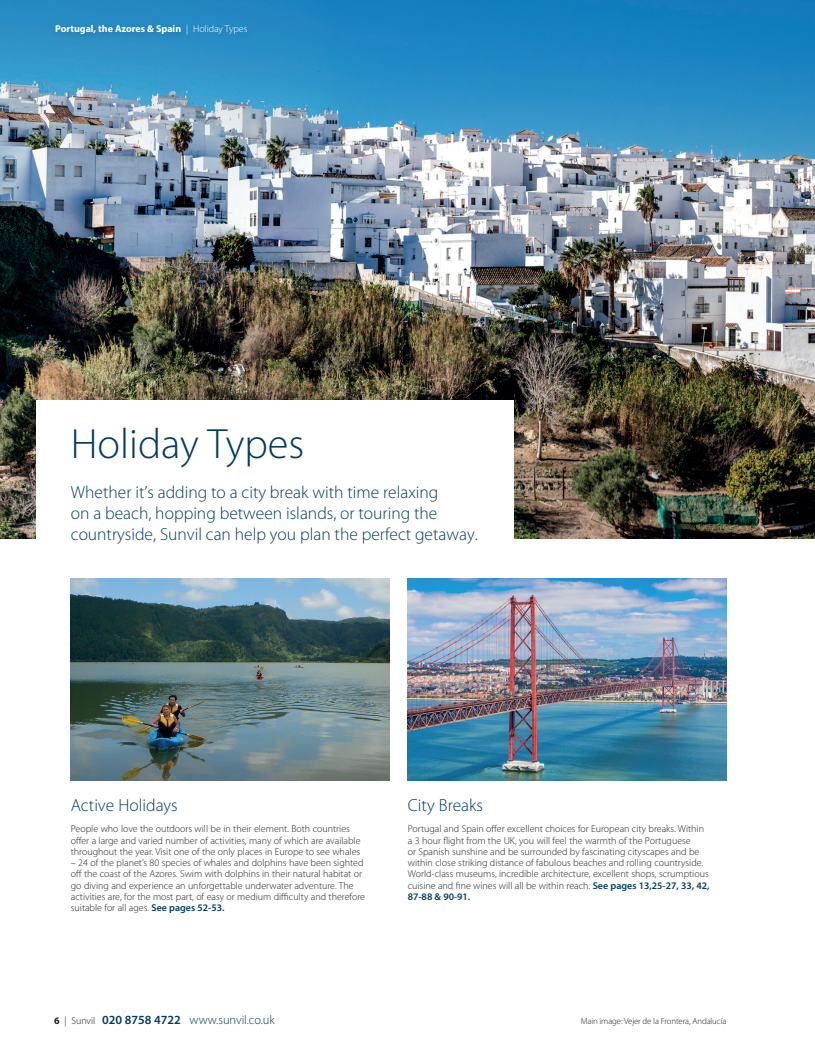
<style>
.page{position:relative;width:815px;height:1056px;background:#fff}
.page>*{position:absolute;margin:0;border:0;box-sizing:border-box;transform-origin:0 0}
.t1{font:300 42.5px "Myriad Pro";color:#023b61}
.t2{font:300 17.5px "Myriad Pro";color:#023b61}
.t3{font:300 12.5px "Myriad Pro";letter-spacing:-.005em;color:#023b61}
.t4{font:300 10px/11.2px "Myriad Pro";color:#231f20}
.t5{font:700 10px "Myriad Pro";letter-spacing:-.005em;color:#fff}
.Booking_Titles{font:300 8.75px "Myriad Pro";letter-spacing:-.01em;color:#231f20}
.s1{font-weight:300}
.s2{font-weight:600;color:#023b61}
.s3{font-weight:700;font-size:10px;color:#231f20}
.s4{font-size:10px;color:#231f20}
.s5{font-weight:600}
</style>
<div class="page">
<img style="left:71px;top:579px;width:319px;height:202px">
<img style="left:407px;top:579px;width:319px;height:202px">
<img style="left:0;top:0;width:815px;height:539px">
<div style="left:50px;top:20px;width:205px;height:22px;background:#2789c1"></div>
<div style="left:37px;top:400px;width:477px;height:140px;background:#fff"></div>
<p class="t5" style="left:55px;top:22px;width:194px">Portugal, the Azores &amp; Spain <span class="s1">| Holiday Types</span></p>
<p class="t1" style="left:71px;top:421px;width:235px">Holiday Types</p>
<p class="t2" style="left:71px;top:482px;width:369px">Whether it’s adding to a city break with time relaxing</p>
<p class="t2" style="left:71px;top:503px;width:368px">on a beach, hopping between islands, or touring the</p>
<p class="t2" style="left:71px;top:524px;width:408px">countryside, Sunvil can help you plan the perfect getaway.</p>
<p class="t2" style="left:71px;top:796px;width:108px">Active Holidays</p>
<p class="t2" style="left:408px;top:796px;width:77px">City Breaks</p>
<p class="t4" style="left:71px;top:824px;width:291px">People who love the outdoors will be in their element. Both countries offer a large and varied number of activities, many of which are available throughout the year. Visit one of the only places in Europe to see whales</p>
<p class="t4" style="left:71px;top:857px;width:296px">– 24 of the planet’s 80 species of whales and dolphins have been sighted off the coast of the Azores. Swim with dolphins in their natural habitat or go diving and experience an unforgettable underwater adventure. The activities are, for the most part, of easy or medium difficulty and therefore suitable for all ages. <span class="s2">See pages 52-53.</span></p>
<p class="t4" style="left:408px;top:824px;width:303px">Portugal and Spain offer excellent choices for European city breaks. Within a 3 hour flight from the UK, you will feel the warmth of the Portuguese<br>or Spanish sunshine and be surrounded by fascinating cityscapes and be within close striking distance of fabulous beaches and rolling countryside.<br>World-class museums, incredible architecture, excellent shops, scrumptious cuisine and fine wines will all be within reach. <span class="s2">See pages 13,25-27, 33, 42, 87-88 &amp; 90-91.</span></p>
<p class="t3" style="left:54px;top:1013px;width:222px"><span class="s3">6</span> <span class="s4">| Sunvil</span> <span class="s5">020 8758 4722</span> www.sunvil.co.uk</p>
<p class="Booking_Titles" style="left:581px;top:1016px;width:147px">Main image: Vejer de la Frontera, Andalucía</p>
</div>
